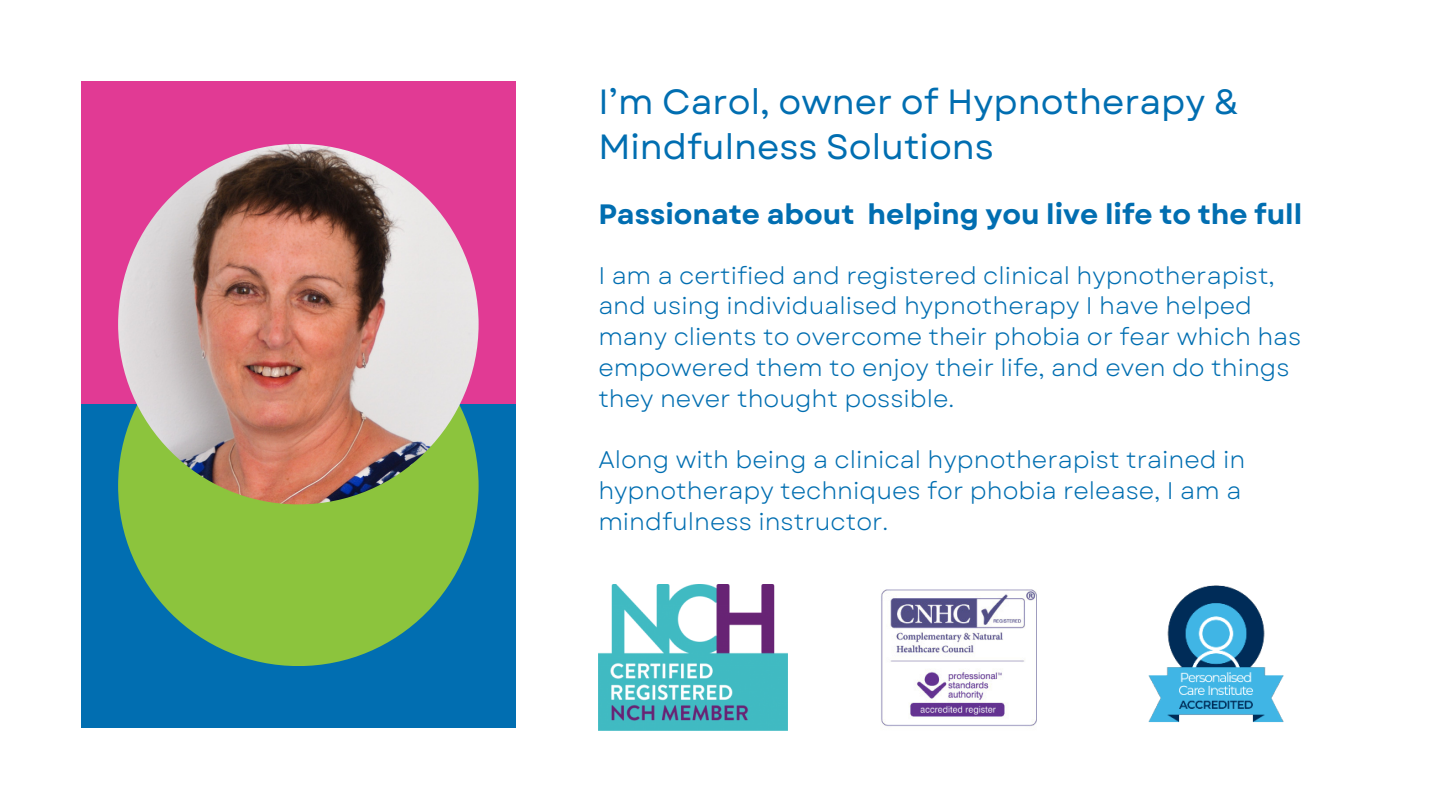
<style>
.page{position:relative;width:1440px;height:810px;background:#fff}
.page>*{position:absolute;margin:0;border:0;box-sizing:border-box;transform-origin:0 0}
.t1{font:35px/45px "Garet";color:#016eb1}
.t2{font:700 28px "Garet";color:#016eb1}
.t3{font:24px/30.8px "Garet";color:#016eb1}
</style>
<div class="page">
<div style="left:81px;top:81px;width:435px;height:324px;background:#e13a94"></div>
<div style="left:81px;top:404px;width:435px;height:324px;background:#016eb1"></div>
<div style="left:118px;top:306px;width:361px;height:360px;background:#8cc43d;border-radius:50%"></div>
<img style="left:118px;top:144px;width:361px;height:360px;border-radius:50%">
<img style="left:598px;top:585px;width:189px;height:145px">
<img style="left:881px;top:589px;width:156px;height:138px">
<img style="left:1148px;top:585px;width:136px;height:138px">
<p class="t1" style="left:598px;top:79px;width:642px">I’m Carol, owner of Hypnotherapy &amp;<br>Mindfulness Solutions</p>
<p class="t2" style="left:598px;top:194px;width:705px">Passionate about helping you live life to the full</p>
<p class="t3" style="left:598px;top:260px;width:705px">I am a certified and registered clinical hypnotherapist, and using individualised hypnotherapy I have helped many clients to overcome their phobia or fear which has empowered them to enjoy their life, and even do things they never thought possible.</p>
<p class="t3" style="left:598px;top:445px;width:648px">Along with being a clinical hypnotherapist trained in hypnotherapy techniques for phobia release, I am a mindfulness instructor.</p>
</div>
